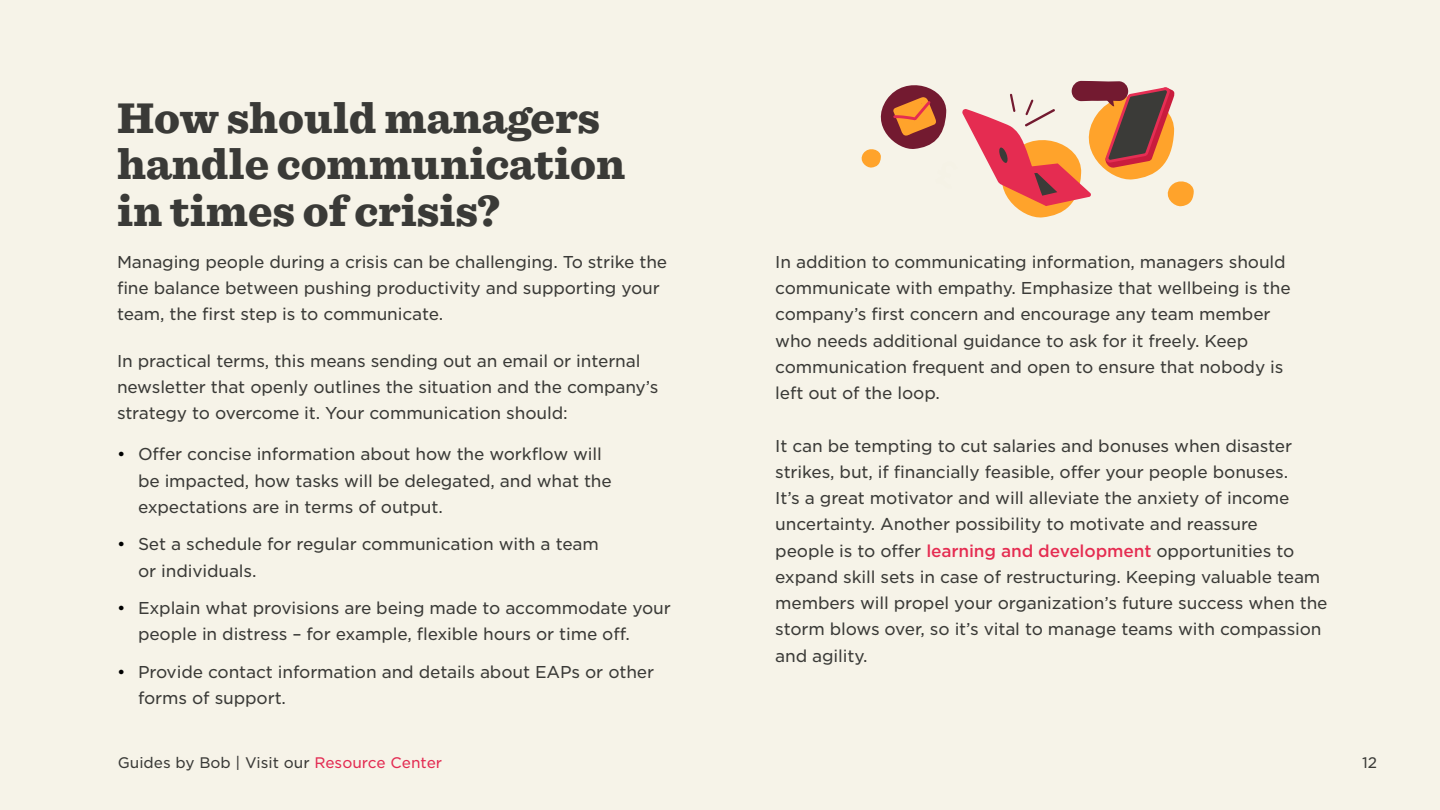
<style>
.page{position:relative;width:1440px;height:810px;background:#f6f3e8}
.page>*{position:absolute;margin:0;border:0;box-sizing:border-box;transform-origin:0 0}
.t1{font:900 45px/46.5px "Sentinel";color:#3a3a37}
.t2{font:16.5px/26.2px "Gotham S Sm";letter-spacing:-.01em;color:#3a3a37}
.t3{font:16.5px "Gotham S Sm";color:#000}
.t4{font:14.7px "Gotham S Sm";color:#3a3a37}
.s1{color:#e32b52}
.s2{font-weight:500;color:#e52c51}
</style>
<div class="page">
<svg style="left:861px;top:80px;width:333px;height:138px"></svg>
<h1 class="t1" style="left:117px;top:94px;width:510px">How should managers handle communication in times of crisis?</h1>
<p class="t2" style="left:117px;top:248px;width:552px">Managing people during a crisis can be challenging. To strike the fine balance between pushing productivity and supporting your team, the first step is to communicate.</p>
<p class="t2" style="left:117px;top:347px;width:543px">In practical terms, this means sending out an email or internal newsletter that openly outlines the situation and the company s’ strategy to overcome it. Your communication should:</p>
<p class="t2" style="left:138px;top:441px;width:465px">Offer concise information about how the workflow will</p>
<p class="t3" style="left:117px;top:443px;width:10px">•</p>
<p class="t3" style="left:117px;top:533px;width:10px">•</p>
<p class="t3" style="left:117px;top:597px;width:10px">•</p>
<p class="t3" style="left:117px;top:661px;width:10px">•</p>
<p class="t2" style="left:138px;top:467px;width:475px">be impacted, how tasks will be delegated, and what the expectations are in terms of output.</p>
<p class="t2" style="left:138px;top:531px;width:462px">Set a schedule for regular communication with a team</p>
<p class="t2" style="left:138px;top:557px;width:120px">or individuals.</p>
<p class="t2" style="left:138px;top:595px;width:534px">Explain what provisions are being made to accommodate your</p>
<p class="t2" style="left:138px;top:621px;width:493px">people in distress – for example, flexible hours or time off.</p>
<p class="t2" style="left:138px;top:658px;width:518px">Provide contact information and details about EAPs or other</p>
<p class="t2" style="left:138px;top:685px;width:150px">forms of support.</p>
<p class="t4" style="left:118px;top:753px;width:326px">Guides by Bob | Visit our <span class="s1">Resource Center</span></p>
<p class="t2" style="left:775px;top:248px;width:517px">In addition to communicating information, managers should communicate with empathy. Emphasize that wellbeing is the company s’ first concern and encourage any team member who needs additional guidance to ask for it freely. Keep communication frequent and open to ensure that nobody is left out of the loop.</p>
<p class="t2" style="left:775px;top:432px;width:554px">It can be tempting to cut salaries and bonuses when disaster strikes, but if, financially feasible, offer your people bonuses.<br>It as’ great motivator and will alleviate the anxiety of income uncertainty. Another possibility to motivate and reassure<br>people is to offer <span class="s2">learning and development</span> opportunities to expand skill sets in case of restructuring. Keeping valuable team members will propel your organization s’ future success when the storm blows over, so it s’ vital to manage teams with compassion and agility.</p>
<p class="t4" style="left:1362px;top:753px;width:16px">12</p>
</div>
